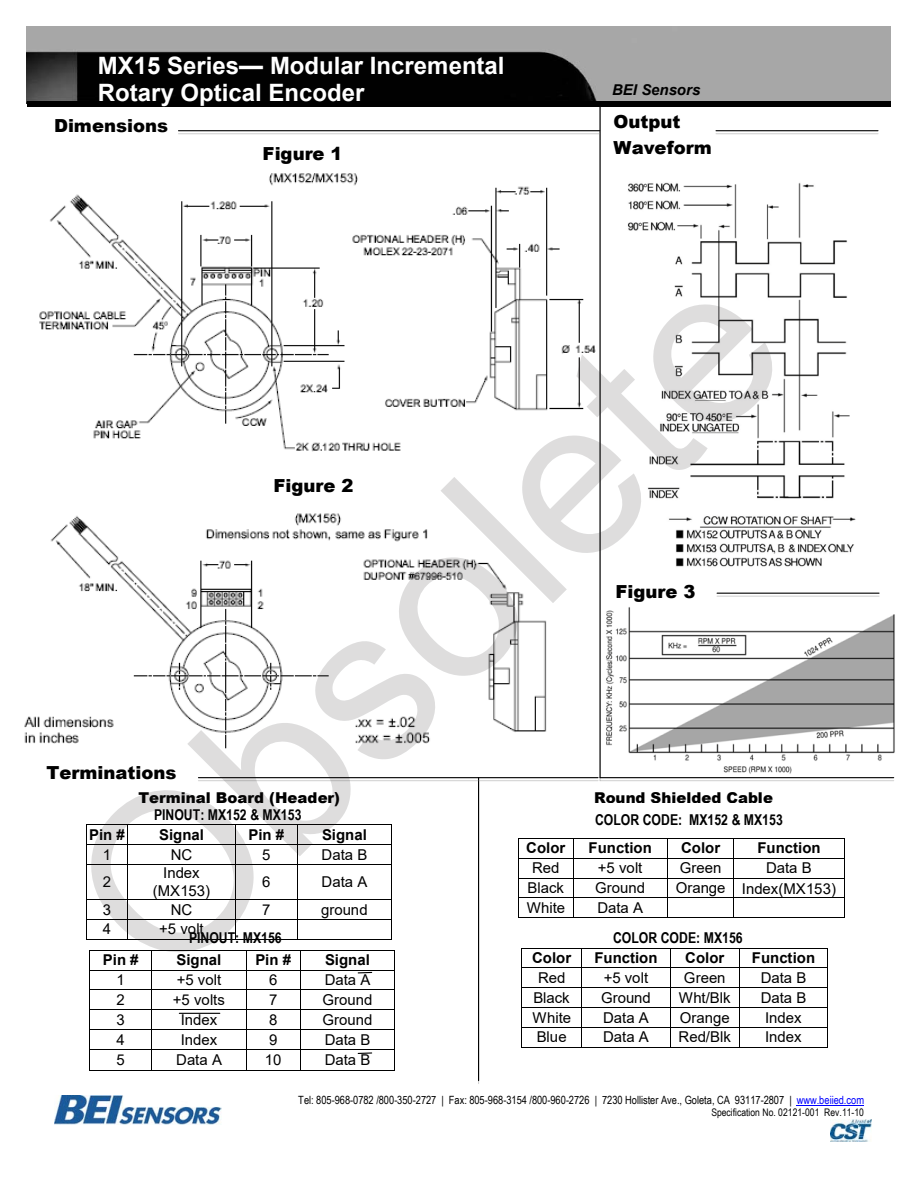
<style>
.page{position:relative;width:918px;height:1188px;background:#fff}
.page>*{position:absolute;margin:0;border:0;box-sizing:border-box;transform-origin:0 0}
.t1{font:700 24px/27.6px "Arial";color:#fff}
.t2{font:900 18px/25.3px "Arial";letter-spacing:.005em;color:#000}
.t3{font:15px/17.2px "Arial";color:#000;text-align:center}
.t4{font:700 15px "Arial";color:#000}
.t5{font:700 15px "Arial Narrow";color:#000}
.t6{font:900 15px "Arial";letter-spacing:.005em;color:#000}
.t7{font:italic 700 15px "Arial";color:#000}
.t8{font:11.4px "Arial Narrow";letter-spacing:.005em;color:#000}
.t9{font:10.5px "Arial Narrow";letter-spacing:-.005em;color:#000}
.s1{color:#00f}
</style>
<div class="page">
<hr style="left:797px;top:1105px;width:67px;height:1px;background:#00f">
<img style="left:55px;top:1096px;width:166px;height:28px">
<img style="left:830px;top:1119px;width:41px;height:23px">
<img style="left:772px;top:614px;width:123px;height:160px">
<hr style="left:716px;top:133px;width:162px;height:1px;background:#dadada">
<hr style="left:716px;top:130px;width:162px;height:1px;background:#000">
<hr style="left:600px;top:103px;width:1px;height:675px;background:#000">
<hr style="left:478px;top:781px;width:1px;height:303px;background:#d4d4d4">
<hr style="left:478px;top:778px;width:1px;height:303px;background:#000">
<img style="left:24px;top:173px;width:560px;height:571px">
<hr style="left:740px;top:948px;width:88px;height:1px;background:#000">
<hr style="left:740px;top:968px;width:88px;height:1px;background:#000">
<hr style="left:740px;top:987px;width:88px;height:1px;background:#000">
<hr style="left:740px;top:1007px;width:88px;height:1px;background:#000">
<hr style="left:740px;top:1027px;width:88px;height:1px;background:#000">
<hr style="left:740px;top:1047px;width:88px;height:1px;background:#000">
<hr style="left:717px;top:596px;width:162px;height:1px;background:#dfdfdf">
<hr style="left:717px;top:593px;width:162px;height:1px;background:#000">
<hr style="left:734px;top:838px;width:110px;height:1px;background:#000">
<hr style="left:734px;top:858px;width:110px;height:1px;background:#000">
<hr style="left:734px;top:878px;width:110px;height:1px;background:#000">
<hr style="left:734px;top:897px;width:110px;height:1px;background:#000">
<hr style="left:734px;top:917px;width:110px;height:1px;background:#000">
<svg style="left:844px;top:838px;width:1px;height:80px"></svg>
<hr style="left:178px;top:133px;width:422px;height:1px;background:#dadada">
<hr style="left:178px;top:130px;width:422px;height:1px;background:#000">
<hr style="left:600px;top:780px;width:294px;height:1px;background:#d8d8d8">
<hr style="left:600px;top:777px;width:294px;height:1px;background:#000">
<img style="left:27px;top:27px;width:864px;height:74px">
<div style="left:27px;top:101px;width:864px;height:5px;background:#000"></div>
<img style="left:627px;top:182px;width:229px;height:385px">
<svg style="left:86px;top:304px;width:686px;height:767px"></svg>
<h1 class="t1" style="left:98px;top:52px;width:408px">MX15 Series— Modular Incremental<br>Rotary Optical Encoder</h1>
<p class="t2" style="left:54px;top:112px;width:116px">Dimensions</p>
<p class="t2" style="left:263px;top:140px;width:82px">Figure 1</p>
<p class="t7" style="left:612px;top:80px;width:90px">BEI Sensors</p>
<p class="t2" style="left:614px;top:109px;width:100px">Output<br>Waveform</p>
<p class="t2" style="left:273px;top:473px;width:82px">Figure 2</p>
<p class="t2" style="left:47px;top:760px;width:131px">Terminations</p>
<p class="t5" style="left:154px;top:803px;width:149px">PINOUT: MX152 &amp; MX153</p>
<p class="t6" style="left:138px;top:787px;width:203px">Terminal Board (Header)</p>
<p class="t2" style="left:615px;top:578px;width:82px">Figure 3</p>
<p class="t6" style="left:594px;top:787px;width:181px">Round Shielded Cable</p>
<p class="t5" style="left:595px;top:808px;width:189px">COLOR CODE: MX152 &amp; MX153</p>
<p class="t4" style="left:89px;top:824px;width:37px">Pin #</p>
<p class="t4" style="left:159px;top:824px;width:46px">Signal</p>
<p class="t4" style="left:249px;top:824px;width:37px">Pin #</p>
<p class="t4" style="left:322px;top:824px;width:46px">Signal</p>
<p class="t3" style="left:103px;top:846px;width:10px">1</p>
<p class="t3" style="left:171px;top:846px;width:23px">NC</p>
<p class="t3" style="left:262px;top:846px;width:10px">5</p>
<p class="t3" style="left:322px;top:846px;width:47px">Data B</p>
<p class="t3" style="left:103px;top:873px;width:10px">2</p>
<p class="t3" style="left:153px;top:864px;width:59px">Index (MX153)</p>
<p class="t3" style="left:262px;top:873px;width:10px">6</p>
<p class="t3" style="left:322px;top:873px;width:47px">Data A</p>
<p class="t3" style="left:103px;top:901px;width:10px">3</p>
<p class="t3" style="left:171px;top:901px;width:23px">NC</p>
<p class="t3" style="left:262px;top:901px;width:10px">7</p>
<p class="t3" style="left:321px;top:901px;width:48px">ground</p>
<p class="t3" style="left:103px;top:920px;width:10px">4</p>
<p class="t3" style="left:159px;top:920px;width:46px">+5 volt</p>
<p class="t4" style="left:526px;top:838px;width:41px">Color</p>
<p class="t4" style="left:589px;top:838px;width:65px">Function</p>
<p class="t4" style="left:681px;top:838px;width:41px">Color</p>
<p class="t4" style="left:757px;top:838px;width:65px">Function</p>
<p class="t3" style="left:532px;top:859px;width:29px">Red</p>
<p class="t3" style="left:598px;top:859px;width:46px">+5 volt</p>
<p class="t3" style="left:680px;top:859px;width:43px">Green</p>
<p class="t3" style="left:766px;top:859px;width:47px">Data B</p>
<p class="t3" style="left:528px;top:879px;width:38px">Black</p>
<p class="t3" style="left:595px;top:879px;width:51px">Ground</p>
<p class="t3" style="left:676px;top:880px;width:162px">Orange Index(MX153)</p>
<p class="t3" style="left:527px;top:899px;width:40px">White</p>
<p class="t3" style="left:597px;top:899px;width:47px">Data A</p>
<p class="t5" style="left:189px;top:927px;width:94px">PINOUT: MX156</p>
<p class="t5" style="left:613px;top:927px;width:131px">COLOR CODE: MX156</p>
<p class="t4" style="left:103px;top:949px;width:37px">Pin #</p>
<p class="t4" style="left:177px;top:949px;width:46px">Signal</p>
<p class="t4" style="left:255px;top:949px;width:37px">Pin #</p>
<p class="t4" style="left:325px;top:949px;width:46px">Signal</p>
<p class="t3" style="left:117px;top:971px;width:10px">1</p>
<p class="t3" style="left:177px;top:971px;width:46px">+5 volt</p>
<p class="t3" style="left:269px;top:971px;width:10px">6</p>
<p class="t3" style="left:325px;top:971px;width:47px">Data A</p>
<p class="t3" style="left:117px;top:991px;width:10px">2</p>
<p class="t3" style="left:173px;top:991px;width:53px">+5 volts</p>
<p class="t3" style="left:269px;top:991px;width:10px">7</p>
<p class="t3" style="left:323px;top:991px;width:51px">Ground</p>
<p class="t3" style="left:117px;top:1011px;width:10px">3</p>
<p class="t3" style="left:181px;top:1011px;width:38px">Index</p>
<p class="t3" style="left:269px;top:1011px;width:10px">8</p>
<p class="t3" style="left:323px;top:1011px;width:51px">Ground</p>
<p class="t3" style="left:117px;top:1031px;width:10px">4</p>
<p class="t3" style="left:181px;top:1031px;width:38px">Index</p>
<p class="t3" style="left:269px;top:1031px;width:10px">9</p>
<p class="t3" style="left:325px;top:1031px;width:47px">Data B</p>
<p class="t3" style="left:117px;top:1051px;width:10px">5</p>
<p class="t3" style="left:176px;top:1051px;width:47px">Data A</p>
<p class="t3" style="left:265px;top:1051px;width:18px">10</p>
<p class="t3" style="left:325px;top:1051px;width:47px">Data B</p>
<p class="t4" style="left:532px;top:947px;width:41px">Color</p>
<p class="t4" style="left:594px;top:947px;width:65px">Function</p>
<p class="t4" style="left:685px;top:947px;width:41px">Color</p>
<p class="t4" style="left:752px;top:947px;width:65px">Function</p>
<p class="t3" style="left:538px;top:969px;width:29px">Red</p>
<p class="t3" style="left:604px;top:969px;width:46px">+5 volt</p>
<p class="t3" style="left:684px;top:969px;width:43px">Green</p>
<p class="t3" style="left:761px;top:969px;width:47px">Data B</p>
<p class="t3" style="left:533px;top:989px;width:38px">Black</p>
<p class="t3" style="left:601px;top:989px;width:51px">Ground</p>
<p class="t3" style="left:679px;top:989px;width:53px">Wht/Blk</p>
<p class="t3" style="left:761px;top:989px;width:47px">Data B</p>
<p class="t3" style="left:533px;top:1009px;width:40px">White</p>
<p class="t3" style="left:603px;top:1009px;width:47px">Data A</p>
<p class="t3" style="left:680px;top:1009px;width:51px">Orange</p>
<p class="t3" style="left:765px;top:1009px;width:38px">Index</p>
<p class="t3" style="left:537px;top:1028px;width:31px">Blue</p>
<p class="t3" style="left:603px;top:1028px;width:47px">Data A</p>
<p class="t3" style="left:679px;top:1028px;width:54px">Red/Blk</p>
<p class="t3" style="left:765px;top:1028px;width:38px">Index</p>
<p class="t8" style="left:298px;top:1091px;width:567px">Tel: 805-968-0782 /800-350-2727 | Fax: 805-968-3154 /800-960-2726 | 7230 Hollister Ave., Goleta, CA 93117-2807 | <span class="s1">www.beiied.com</span></p>
<p class="t9" style="left:711px;top:1105px;width:154px">Specification No. 02121-001 Rev.11-10</p>
</div>
